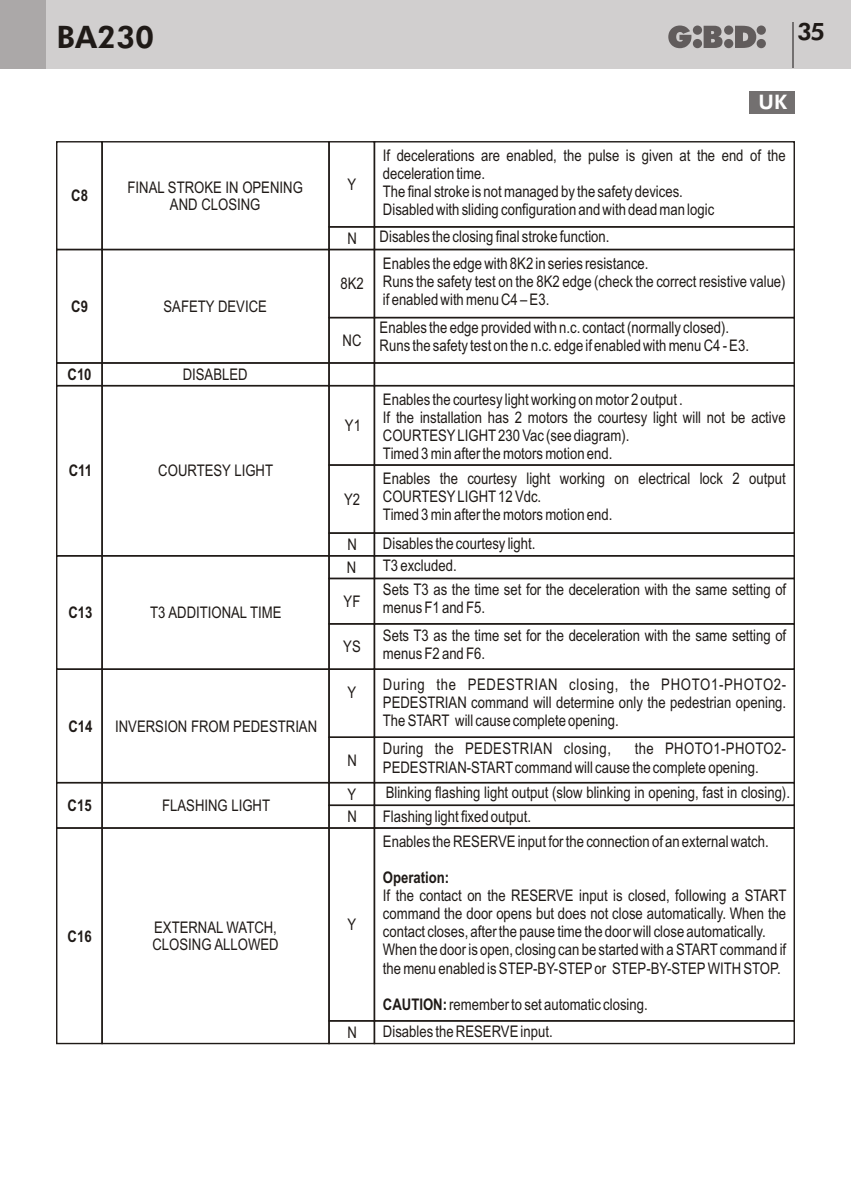
<style>
.page{position:relative;width:851px;height:1191px;background:#fff}
.page>*{position:absolute;margin:0;border:0;box-sizing:border-box;transform-origin:0 0}
.t1{font:800 31px "Futura BT";color:#1f1a17}
.t2{font:800 24px "Futura BT";color:#1f1a17}
.t3{font:800 20px "Futura BT";color:#fff}
.t4{font:16px/18.2px "Arial Narrow";color:#1f1a17}
.t5{font:700 16px "Arial Narrow";color:#1f1a17}
.t6{font:16px "Arial Narrow";letter-spacing:.025em;color:#1f1a17}
.s1{font-weight:700}
</style>
<div class="page">
<div style="left:0;top:0;width:850px;height:68px;background:#d1cfcf"></div>
<div style="left:0;top:0;width:45px;height:68px;background:#aba8a8"></div>
<svg style="left:668px;top:26px;width:97px;height:22px"></svg>
<hr style="left:792px;top:23px;width:2px;height:45px;background:#737070">
<div style="left:748px;top:91px;width:46px;height:22px;background:#737070"></div>
<div style="left:56px;top:249px;width:47px;height:115px;border:1px solid #1f1a17"></div>
<div style="left:56px;top:385px;width:47px;height:171px;border:1px solid #1f1a17"></div>
<div style="left:56px;top:555px;width:47px;height:115px;border:1px solid #1f1a17"></div>
<div style="left:56px;top:668px;width:47px;height:115px;border:1px solid #1f1a17"></div>
<div style="left:56px;top:782px;width:47px;height:46px;border:1px solid #1f1a17"></div>
<div style="left:56px;top:827px;width:47px;height:217px;border:1px solid #1f1a17"></div>
<div style="left:56px;top:362px;width:47px;height:24px;border:1px solid #1f1a17"></div>
<div style="left:328px;top:623px;width:47px;height:47px;border:1px solid #1f1a17"></div>
<div style="left:328px;top:736px;width:47px;height:47px;border:1px solid #1f1a17"></div>
<div style="left:328px;top:804px;width:47px;height:24px;border:1px solid #1f1a17"></div>
<div style="left:328px;top:1020px;width:47px;height:24px;border:1px solid #1f1a17"></div>
<div style="left:328px;top:249px;width:47px;height:69px;border:1px solid #1f1a17"></div>
<div style="left:328px;top:464px;width:47px;height:70px;border:1px solid #1f1a17"></div>
<div style="left:328px;top:555px;width:47px;height:24px;border:1px solid #1f1a17"></div>
<div style="left:328px;top:362px;width:47px;height:24px;border:1px solid #1f1a17"></div>
<div style="left:373px;top:623px;width:421px;height:47px;border:1px solid #1f1a17"></div>
<div style="left:373px;top:736px;width:421px;height:47px;border:1px solid #1f1a17"></div>
<div style="left:373px;top:804px;width:421px;height:24px;border:1px solid #1f1a17"></div>
<div style="left:373px;top:1020px;width:421px;height:24px;border:1px solid #1f1a17"></div>
<div style="left:373px;top:249px;width:421px;height:69px;border:1px solid #1f1a17"></div>
<div style="left:373px;top:464px;width:421px;height:70px;border:1px solid #1f1a17"></div>
<div style="left:373px;top:555px;width:421px;height:24px;border:1px solid #1f1a17"></div>
<div style="left:373px;top:362px;width:421px;height:24px;border:1px solid #1f1a17"></div>
<div style="left:101px;top:249px;width:229px;height:115px;border:1px solid #1f1a17"></div>
<div style="left:101px;top:385px;width:229px;height:171px;border:1px solid #1f1a17"></div>
<div style="left:101px;top:555px;width:229px;height:115px;border:1px solid #1f1a17"></div>
<div style="left:101px;top:668px;width:229px;height:115px;border:1px solid #1f1a17"></div>
<div style="left:101px;top:782px;width:229px;height:46px;border:1px solid #1f1a17"></div>
<div style="left:101px;top:827px;width:229px;height:217px;border:1px solid #1f1a17"></div>
<div style="left:101px;top:362px;width:229px;height:24px;border:1px solid #1f1a17"></div>
<div style="left:56px;top:141px;width:47px;height:109px;border:1px solid #1f1a17"></div>
<div style="left:328px;top:141px;width:47px;height:86px;border:1px solid #1f1a17"></div>
<div style="left:373px;top:141px;width:421px;height:86px;border:1px solid #1f1a17"></div>
<div style="left:101px;top:141px;width:229px;height:109px;border:1px solid #1f1a17"></div>
<div style="left:328px;top:226px;width:47px;height:24px;border:1px solid #1f1a17"></div>
<div style="left:373px;top:226px;width:421px;height:24px;border:1px solid #1f1a17"></div>
<h1 class="t1" style="left:56px;top:24px;width:99px">BA230</h1>
<h2 class="t2" style="left:797px;top:22px;width:29px">35</h2>
<p class="t3" style="left:758px;top:94px;width:30px">UK</p>
<p class="t5" style="left:71px;top:190px;width:18px">C8</p>
<p class="t4" style="left:127px;top:181px;width:177px;line-height:16.4px;text-align:center">FINAL STROKE IN OPENING<br>AND CLOSING</p>
<p class="t4" style="left:347px;top:177px;width:10px">Y</p>
<p class="t4" style="left:383px;top:148px;width:404px">If decelerations are enabled, the pulse is given at the end of the deceleration time.<br>The final stroke is not managed by the safety devices.<br>Disabled with sliding configuration and with dead man logic</p>
<p class="t4" style="left:347px;top:231px;width:11px">N</p>
<p class="t4" style="left:379px;top:229px;width:231px">Disables the closing final stroke function.</p>
<p class="t5" style="left:71px;top:300px;width:18px">C9</p>
<p class="t4" style="left:163px;top:299px;width:105px">SAFETY DEVICE</p>
<p class="t4" style="left:340px;top:276px;width:25px">8K2</p>
<p class="t4" style="left:383px;top:255px;width:404px">Enables the edge with 8K2 in series resistance.<br>Runs the safety test on the 8K2 edge (check the correct resistive value) if enabled with menu C4 – E3.</p>
<p class="t4" style="left:342px;top:333px;width:20px">NC</p>
<p class="t4" style="left:379px;top:320px;width:371px">Enables the edge provided with n.c. contact (normally closed).<br>Runs the safety test on the n.c. edge if enabled with menu C4 - E3.</p>
<p class="t5" style="left:67px;top:368px;width:26px">C10</p>
<p class="t4" style="left:183px;top:367px;width:66px">DISABLED</p>
<p class="t5" style="left:69px;top:465px;width:25px">C11</p>
<p class="t5" style="left:68px;top:606px;width:26px">C13</p>
<p class="t4" style="left:158px;top:463px;width:116px">COURTESY LIGHT</p>
<p class="t4" style="left:150px;top:605px;width:133px">T3 ADDITIONAL TIME</p>
<p class="t4" style="left:345px;top:418px;width:18px">Y1</p>
<p class="t4" style="left:344px;top:491px;width:18px">Y2</p>
<p class="t4" style="left:347px;top:537px;width:11px">N</p>
<p class="t4" style="left:347px;top:560px;width:11px">N</p>
<p class="t4" style="left:343px;top:593px;width:18px">YF</p>
<p class="t4" style="left:383px;top:391px;width:404px">Enables the courtesy light working on motor 2 output .<br>If the installation has 2 motors the courtesy light will not be active COURTESYLIGHT230 Vac (see diagram).<br>Timed 3 min after the motors motion end.</p>
<p class="t4" style="left:383px;top:471px;width:404px">Enables the courtesy light working on electrical lock 2 output<br>COURTESYLIGHT12 Vdc.<br>Timed 3 min after the motors motion end.</p>
<p class="t4" style="left:383px;top:558px;width:75px">T3 excluded.</p>
<p class="t4" style="left:383px;top:536px;width:154px">Disables the courtesy light.</p>
<p class="t4" style="left:383px;top:581px;width:405px">Sets T3 as the time set for the deceleration with the same setting of menus F1 and F5.</p>
<p class="t4" style="left:343px;top:639px;width:19px">YS</p>
<p class="t4" style="left:383px;top:628px;width:405px">Sets T3 as the time set for the deceleration with the same setting of menus F2 and F6.</p>
<p class="t5" style="left:68px;top:720px;width:26px">C14</p>
<p class="t4" style="left:115px;top:719px;width:203px">INVERSION FROM PEDESTRIAN</p>
<p class="t4" style="left:347px;top:684px;width:10px">Y</p>
<p class="t4" style="left:383px;top:676px;width:405px;text-align:justify">During the PEDESTRIAN closing, the PHOTO1-PHOTO2- PEDESTRIAN command will determine only the pedestrian opening.<br>The START will cause complete opening.</p>
<p class="t5" style="left:68px;top:799px;width:26px">C15</p>
<p class="t5" style="left:68px;top:930px;width:26px">C16</p>
<p class="t4" style="left:162px;top:798px;width:109px">FLASHING LIGHT</p>
<p class="t4" style="left:152px;top:921px;width:128px;line-height:16.4px">EXTERNAL WATCH,<br>CLOSING ALLOWED</p>
<p class="t4" style="left:347px;top:752px;width:11px">N</p>
<p class="t4" style="left:347px;top:786px;width:10px">Y</p>
<p class="t4" style="left:347px;top:809px;width:11px">N</p>
<p class="t4" style="left:347px;top:917px;width:10px">Y</p>
<p class="t4" style="left:383px;top:741px;width:405px;text-indent:252px">the PHOTO1-PHOTO2-<br>PEDESTRIAN-STARTcommand will cause the complete opening.</p>
<p class="t4" style="left:383px;top:808px;width:150px">Flashing light fixed output.</p>
<p class="t6" style="left:383px;top:743px;width:229px">During the PEDESTRIAN closing,</p>
<p class="t4" style="left:385px;top:784px;width:406px">Blinking flashing light output (slow blinking in opening, fast in closing).</p>
<p class="t4" style="left:383px;top:833px;width:387px">Enables the RESERVE input for the connection of an external watch.</p>
<p class="t5" style="left:383px;top:871px;width:68px">Operation:</p>
<p class="t4" style="left:383px;top:888px;width:405px">If the contact on the RESERVE input is closed, following a START command the door opens but does not close automatically. When the contact closes, after the pause time the door will close automatically.<br>When the door is open, closing can be started with a STARTcommand if the menu enabled is STEP-BY-STEPor STEP-BY-STEPWITH STOP.</p>
<p class="t4" style="left:383px;top:997px;width:266px"><span class="s1">CAUTION:</span>remember to set automatic closing.</p>
<p class="t4" style="left:347px;top:1024px;width:11px">N</p>
<p class="t4" style="left:383px;top:1023px;width:171px">Disables the RESERVE input.</p>
</div>
